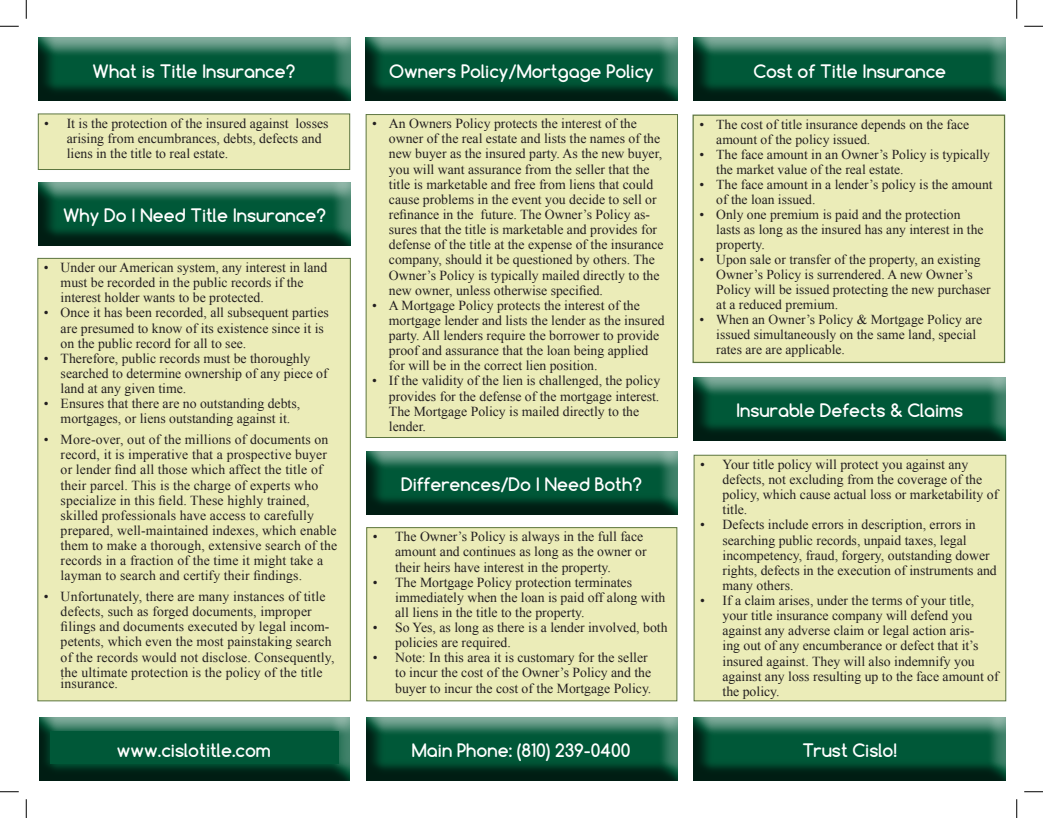
<style>
.page{position:relative;width:1043px;height:818px;background:#fff}
.page>*{position:absolute;margin:0;border:0;box-sizing:border-box;transform-origin:0 0}
.t1{font:700 17.5px "Comfortaa";color:#fff}
.t2{font:13.75px/15.1px "Times New Roman";color:#231f20}
.t3{font:13.62px/15px "Times New Roman";color:#231f20}
</style>
<div class="page">
<div style="left:38px;top:114px;width:312px;height:55px;background:#ebecb8"></div>
<div style="left:38px;top:114px;width:312px;height:56px;border:1px solid #5d7641"></div>
<div style="left:38px;top:258px;width:312px;height:442px;background:#ebecb8"></div>
<div style="left:38px;top:258px;width:312px;height:443px;border:1px solid #5d7641"></div>
<div style="left:366px;top:114px;width:311px;height:323px;background:#ebecb8"></div>
<div style="left:366px;top:114px;width:311px;height:324px;border:1px solid #5d7641"></div>
<div style="left:367px;top:527px;width:310px;height:173px;background:#ebecb8"></div>
<div style="left:366px;top:527px;width:311px;height:174px;border:1px solid #5d7641"></div>
<div style="left:693px;top:115px;width:311px;height:247px;background:#ebecb8"></div>
<div style="left:692px;top:114px;width:313px;height:249px;border:1px solid #5d7641"></div>
<div style="left:694px;top:455px;width:311px;height:245px;background:#ebecb8"></div>
<div style="left:693px;top:455px;width:313px;height:246px;border:1px solid #5d7641"></div>
<div style="left:26px;top:31px;width:325px;height:71px;background:#231f20;opacity:.75"></div>
<div style="left:26px;top:175px;width:325px;height:71px;background:#231f20;opacity:.75"></div>
<div style="left:353px;top:31px;width:325px;height:71px;background:#231f20;opacity:.75"></div>
<div style="left:353px;top:444px;width:324px;height:71px;background:#231f20;opacity:.75"></div>
<div style="left:26px;top:709px;width:324px;height:72px;background:#231f20;opacity:.75"></div>
<div style="left:50px;top:731px;width:288px;height:32px;background:#005838"></div>
<div style="left:353px;top:709px;width:324px;height:72px;background:#231f20;opacity:.75"></div>
<div style="left:681px;top:709px;width:325px;height:72px;background:#231f20;opacity:.75"></div>
<div style="left:681px;top:370px;width:325px;height:71px;background:#231f20;opacity:.75"></div>
<div style="left:681px;top:31px;width:325px;height:71px;background:#231f20;opacity:.75"></div>
<svg style="left:0;top:25px;width:19px;height:2px"></svg>
<svg style="left:1024px;top:25px;width:18px;height:2px"></svg>
<svg style="left:0;top:791px;width:19px;height:1px"></svg>
<svg style="left:1024px;top:791px;width:18px;height:1px"></svg>
<svg style="left:25px;top:0;width:2px;height:19px"></svg>
<svg style="left:25px;top:799px;width:2px;height:19px"></svg>
<svg style="left:1016px;top:0;width:1px;height:19px"></svg>
<svg style="left:1016px;top:799px;width:1px;height:19px"></svg>
<p class="t1" style="left:93px;top:61px;width:204px">What is Title Insurance?</p>
<p class="t2" style="left:67px;top:115px;width:263px;text-indent:-22px">• It is the protection of the insured against losses arising from encumbrances, debts, defects and liens in the title to real estate.</p>
<p class="t1" style="left:63px;top:204px;width:264px">Why Do I Need Title Insurance?</p>
<p class="t2" style="left:61px;top:259px;width:268px;text-indent:-17px">• Under our American system, any interest in land must be recorded in the public records if the interest holder wants to be protected.</p>
<p class="t2" style="left:61px;top:305px;width:270px;text-indent:-17px">• Once it has been recorded, all subsequent parties are presumed to know of its existence since it is on the public record for all to see.</p>
<p class="t2" style="left:61px;top:350px;width:268px;text-indent:-17px">• Therefore, public records must be thoroughly searched to determine ownership of any piece of land at any given time.</p>
<p class="t2" style="left:44px;top:396px;width:258px;text-align:center">• Ensures that there are no outstanding debts, mortgages, or liens outstanding against it.</p>
<p class="t2" style="left:61px;top:431px;width:278px;text-indent:-17px">• More-over, out of the millions of documents on record, it is imperative that a prospective buyer or lender find all those which affect the title of their parcel. This is the charge of experts who specialize in this field. These highly trained, skilled professionals have access to carefully prepared, well-maintained indexes, which enable them to make a thorough, extensive search of the records in a fraction of the time it might take a layman to search and certify their findings.</p>
<p class="t2" style="left:61px;top:588px;width:275px;text-indent:-17px">• Unfortunately, there are many instances of title defects, such as forged documents, improper filings and documents executed by legal incom&shy;petents, which even the most painstaking search of the records would not disclose. Consequently, the ultimate protection is the policy of the title</p>
<p class="t2" style="left:61px;top:675px;width:59px">insurance.</p>
<p class="t1" style="left:389px;top:60px;width:266px">Owners Policy/Mortgage Policy</p>
<p class="t2" style="left:389px;top:116px;width:276px;text-indent:-17px">• An Owners Policy protects the interest of the owner of the real estate and lists the names of the new buyer as the insured party. As the new buyer, you will want assurance from the seller that the title is marketable and free from liens that could cause problems in the event you decide to sell or refinance in the future. The Owner’s Policy as&shy;sures that the title is marketable and provides for defense of the title at the expense of the insurance company, should it be questioned by others. The Owner’s Policy is typically mailed directly to the new owner, unless otherwise specified.</p>
<p class="t2" style="left:389px;top:297px;width:277px;text-indent:-17px">• A Mortgage Policy protects the interest of the mortgage lender and lists the lender as the insured party. All lenders require the borrower to provide proof and assurance that the loan being applied for will be in the correct lien position.</p>
<p class="t2" style="left:389px;top:373px;width:273px;text-indent:-17px">• If the validity of the lien is challenged, the policy provides for the defense of the mortgage interest.<br>The Mortgage Policy is mailed directly to the lender.</p>
<p class="t1" style="left:401px;top:473px;width:242px">Differences/Do I Need Both?</p>
<p class="t2" style="left:395px;top:529px;width:253px;text-indent:-22px">• The Owner’s Policy is always in the full face amount and continues as long as the owner or their heirs have interest in the property.</p>
<p class="t2" style="left:395px;top:574px;width:272px;text-indent:-22px">• The Mortgage Policy protection terminates immediately when the loan is paid off along with all liens in the title to the property.</p>
<p class="t2" style="left:395px;top:619px;width:274px;text-indent:-22px">• So Yes, as long as there is a lender involved, both policies are required.</p>
<p class="t2" style="left:395px;top:650px;width:258px;text-indent:-22px">• Note: In this area it is customary for the seller to incur the cost of the Owner’s Policy and the buyer to incur the cost of the Mortgage Policy.</p>
<p class="t1" style="left:753px;top:60px;width:194px">Cost of Title Insurance</p>
<p class="t3" style="left:716px;top:117px;width:254px;text-indent:-17px">• The cost of title insurance depends on the face amount of the policy issued.</p>
<p class="t3" style="left:716px;top:147px;width:275px;text-indent:-17px">• The face amount in an Owner’s Policy is typically the market value of the real estate.</p>
<p class="t3" style="left:716px;top:177px;width:278px;text-indent:-17px">• The face amount in a lender’s policy is the amount of the loan issued.</p>
<p class="t3" style="left:716px;top:207px;width:269px;text-indent:-17px">• Only one premium is paid and the protection lasts as long as the insured has any interest in the property.</p>
<p class="t3" style="left:716px;top:252px;width:276px;text-indent:-17px">• Upon sale or transfer of the property, an existing Owner’s Policy is surrendered. A new Owner’s Policy will be issued protecting the new purchaser at a reduced premium.</p>
<p class="t3" style="left:716px;top:312px;width:267px;text-indent:-17px">• When an Owner’s Policy &amp; Mortgage Policy are issued simultaneously on the same land, special rates are are applicable.</p>
<p class="t1" style="left:736px;top:399px;width:229px">Insurable Defects &amp; Claims</p>
<p class="t2" style="left:722px;top:456px;width:277px;text-indent:-22px">• Your title policy will protect you against any defects, not excluding from the coverage of the policy, which cause actual loss or marketability of title.</p>
<p class="t2" style="left:722px;top:517px;width:276px;text-indent:-22px">• Defects include errors in description, errors in searching public records, unpaid taxes, legal incompetency, fraud, forgery, outstanding dower rights, defects in the execution of instruments and many others.</p>
<p class="t2" style="left:722px;top:592px;width:278px;text-indent:-22px">• If a claim arises, under the terms of your title, your title insurance company will defend you against any adverse claim or legal action aris-<br>ing out of any encumberance or defect that it’s insured against. They will also indemnify you against any loss resulting up to the face amount of the policy.</p>
<p class="t1" style="left:117px;top:738px;width:155px">www.cislotitle.com</p>
<p class="t1" style="left:412px;top:739px;width:220px">Main Phone: (810) 239-0400</p>
<p class="t1" style="left:802px;top:738px;width:96px">Trust Cislo!</p>
</div>
